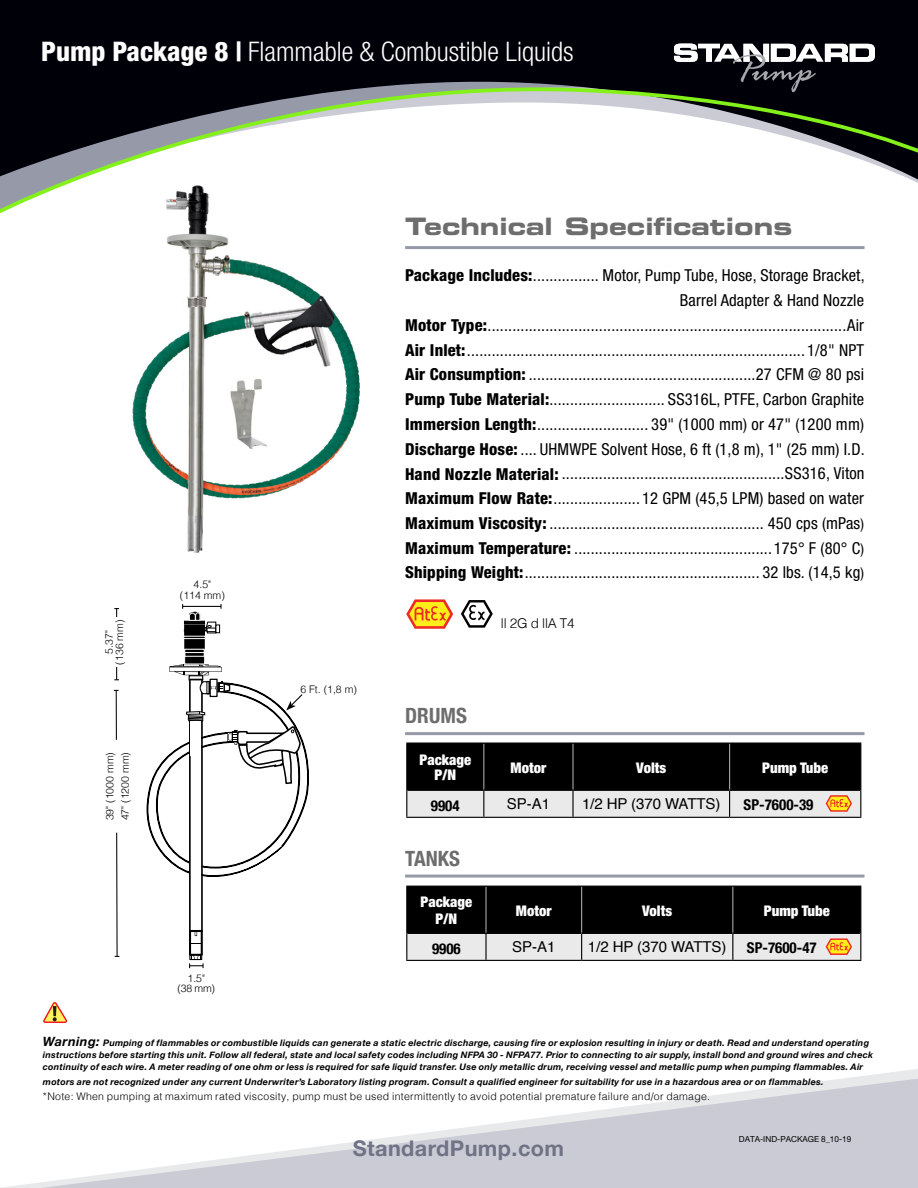
<style>
.page{position:relative;width:918px;height:1188px;background:#fff}
.page>*{position:absolute;margin:0;border:0;box-sizing:border-box;transform-origin:0 0}
.t1{font:300 condensed 27px "Helvetica Neue";color:#fff}
.t2{font:24px "Eurostile Bold Extended Two";color:#6d6d6d}
.t3{font:700 21.6px "Helvetica Neue";letter-spacing:.02em;color:#707386}
.t4{font:700 condensed 21px "Helvetica Neue";color:#6d6d6d}
.t5{font:condensed 16.5px/24.8px "Helvetica Neue";letter-spacing:.01em;color:#000;text-align:justify}
.t6{font:800 condensed 16.5px "Helvetica Neue";color:#000}
.t7{font:15px "Helvetica";letter-spacing:-.005em;color:#000}
.t8{font:700 condensed 15px "Helvetica Neue";color:#000}
.t9{font:700 condensed 15px "Helvetica Neue";color:#000}
.t10{font:900 condensed 14.7px/16.5px "Helvetica Neue";color:#fefefe;text-align:center}
.t11{font:300 13.5px "Helvetica";letter-spacing:-.02em;color:#000}
.t12{font:300 10.5px/10.5px "Helvetica";letter-spacing:.03em;color:#000;text-align:center}
.t13{font:300 10.5px/15.3px "Helvetica";color:#000}
.t14{font:italic 700 9px/12px "Helvetica Neue";letter-spacing:.03em;color:#000}
.t15{font:8.25px "Helvetica Neue";color:#000}
.s1{font-weight:800}
.s2{font-family:"Helvetica Neue LT Std"}
.s3{font-size:15px}
.s4{font-size:12.75px}
</style>
<div class="page">
<div style="left:0;top:0;width:918px;height:74px;background:#000008"></div>
<svg style="left:0;top:74px;width:918px;height:140px"></svg>
<svg style="left:13px;top:1078px;width:905px;height:110px"></svg>
<svg style="left:674px;top:44px;width:201px;height:48px"></svg>
<hr style="left:406px;top:960px;width:80px;height:1px;background:#000">
<hr style="left:486px;top:960px;width:96px;height:1px;background:#000">
<hr style="left:582px;top:960px;width:151px;height:1px;background:#000">
<hr style="left:733px;top:960px;width:128px;height:1px;background:#000">
<hr style="left:406px;top:817px;width:78px;height:1px;background:#000">
<hr style="left:484px;top:817px;width:89px;height:1px;background:#000">
<hr style="left:573px;top:817px;width:157px;height:1px;background:#000">
<hr style="left:730px;top:817px;width:131px;height:1px;background:#000">
<svg style="left:461px;top:600px;width:32px;height:28px"></svg>
<svg style="left:406px;top:599px;width:47px;height:30px"></svg>
<svg style="left:43px;top:1002px;width:24px;height:21px"></svg>
<hr style="left:405px;top:246px;width:460px;height:3px;background:#9699a8">
<hr style="left:405px;top:732px;width:460px;height:3px;background:#9699a8">
<hr style="left:405px;top:875px;width:460px;height:3px;background:#9699a8">
<img style="left:128px;top:180px;width:236px;height:373px">
<svg style="left:184px;top:634px;width:21px;height:2px"></svg>
<div style="left:184px;top:638px;width:21px;height:11px;background:#000;border:1px solid #000"></div>
<svg style="left:184px;top:649px;width:20px;height:3px"></svg>
<div style="left:183px;top:636px;width:23px;height:3px;background:#000;border:1px solid #fff"></div>
<hr style="left:116px;top:609px;width:1px;height:71px;background:#000">
<svg style="left:114px;top:689px;width:5px;height:268px"></svg>
<svg style="left:182px;top:604px;width:40px;height:30px"></svg>
<svg style="left:146px;top:652px;width:163px;height:316px"></svg>
<div style="left:102px;top:740px;width:31px;height:92px;background:#fff"></div>
<div style="left:103px;top:617px;width:22px;height:50px;background:#fff"></div>
<svg style="left:406px;top:743px;width:455px;height:74px;background:#51504f"></svg>
<svg style="left:406px;top:886px;width:455px;height:74px;background:#51504f"></svg>
<h1 class="t1" style="left:41px;top:36px;width:534px"><span class="s1">Pump Package 8 |</span> Flammable &amp; Combustible Liquids</h1>
<p class="t12" style="left:103px;top:665px;width:46px;rotate:-90deg">5.37" (136 mm)</p>
<p class="t13" style="left:102px;top:820px;width:70px;rotate:-90deg">39" (1000 mm)<br>47" (1200 mm)</p>
<p class="t12" style="left:180px;top:579px;width:46px">4.5"<br>(114 mm)</p>
<p class="t12" style="left:178px;top:972px;width:39px">1.5"<br>(38 mm)</p>
<p class="t12" style="left:300px;top:683px;width:58px">6 Ft. (1,8 m)</p>
<h2 class="t2" style="left:405px;top:210px;width:389px">Technical Specifications</h2>
<p class="t5" style="left:405px;top:263px;width:461px"><span class="s1">Package Includes:</span>................ Motor, Pump Tube, Hose, Storage Bracket,</p>
<p class="t5" style="left:680px;top:288px;width:186px">Barrel Adapter &amp; Hand Nozzle</p>
<p class="t5" style="left:405px;top:313px;width:460px"><span class="s1">Motor Type:</span>.......................................................................................Air</p>
<p class="t5" style="left:405px;top:337px;width:460px"><span class="s1">Air Inlet:</span>.................................................................................. 1/8" NPT</p>
<p class="t5" style="left:405px;top:362px;width:460px"><span class="s1">Air Consumption:</span> .......................................................27 CFM @ 80 psi</p>
<p class="t5" style="left:405px;top:387px;width:460px"><span class="s1">Pump Tube Material:</span>............................ SS316L, PTFE, Carbon Graphite</p>
<p class="t5" style="left:405px;top:412px;width:460px"><span class="s1">Immersion Length:</span>........................... 39" (1000 mm) or 47" (1200 mm)</p>
<p class="t5" style="left:405px;top:436px;width:461px"><span class="s1">Discharge Hose:</span> .... UHMWPE Solvent Hose, 6 ft (1,8 m), 1" (25 mm) I.D.</p>
<p class="t6" style="left:405px;top:463px;width:50px">.</p>
<p class="t5" style="left:405px;top:461px;width:461px;text-indent:157px">...........................................<span class="s2">.</span>..........SS316, <span class="s2">Viton </span><span class="s1">Maximum Flow Rate:</span>..................... 12 GPM (45,5 LPM) based on water <span class="s1">Maximum Viscosity:</span> .................................................... 450 cps (mPas<span class="s3">)<br></span><span class="s1">Maximum Temperature:</span> ................................................175° F (80° C<span class="s3">)<br></span><span class="s1">Shipping Weight:</span>......................................................... 32 lbs. (14,5 kg<span class="s3">)</span></p>
<p class="t4" style="left:405px;top:698px;width:63px">DRUMS</p>
<p class="t11" style="left:501px;top:612px;width:75px">ll 2G d llA T4</p>
<p class="t10" style="left:419px;top:752px;width:53px;line-height:15px">Package<br>P/N</p>
<p class="t10" style="left:511px;top:759px;width:37px">Motor</p>
<p class="t10" style="left:636px;top:759px;width:31px">Volts</p>
<p class="t10" style="left:762px;top:759px;width:67px">Pump Tube</p>
<p class="t9" style="left:431px;top:793px;width:30px">9904</p>
<p class="t7" style="left:507px;top:793px;width:45px">SP-A1</p>
<p class="t7" style="left:582px;top:793px;width:140px">1/2 HP (370 WATTS)</p>
<p class="t8" style="left:744px;top:795px;width:71px">SP-7600-39</p>
<p class="t4" style="left:405px;top:841px;width:56px">TANKS</p>
<p class="t10" style="left:421px;top:894px;width:53px">Package<br>P/N</p>
<p class="t10" style="left:516px;top:902px;width:37px">Motor</p>
<p class="t10" style="left:642px;top:902px;width:31px">Volts</p>
<p class="t10" style="left:764px;top:902px;width:67px">Pump Tube</p>
<p class="t9" style="left:432px;top:936px;width:30px">9906</p>
<p class="t7" style="left:512px;top:936px;width:45px">SP-A1</p>
<p class="t7" style="left:588px;top:936px;width:140px">1/2 HP (370 WATTS)</p>
<p class="t8" style="left:747px;top:938px;width:71px">SP-7600-47</p>
<p class="t14" style="left:43px;top:1037px;width:832px"><span class="s4">Warning:</span> Pumping of flammables or combustible liquids can generate a static electric discharge, causing fire or explosion resulting in injury or death. Read and understand operating instructions before starting this unit. Follow all federal, state and local safety codes including NFPA 30 - NFPA77. Prior to connecting to air supply, install bond and ground wires and check continuity of each wire. A meter reading of one ohm or less is required for safe liquid transfer. Use only metallic drum, receiving vessel and metallic pump when pumping flammables. Air</p>
<p class="t14" style="left:43px;top:1076px;width:782px">motors are not recognized under any current Underwriter’s Laboratory listing program. Consult a qualified engineer for suitability for use in a hazardous area or on flammables.</p>
<p class="t12" style="left:43px;top:1090px;width:669px">*Note: When pumping at maximum rated viscosity, pump must be used intermittently to avoid potential premature failure and/or damage.</p>
<h3 class="t3" style="left:353px;top:1132px;width:213px">StandardPump.com</h3>
<p class="t15" style="left:739px;top:1133px;width:114px">DATA-IND-PACKAGE <span class="s2">8_10-19</span></p>
</div>
